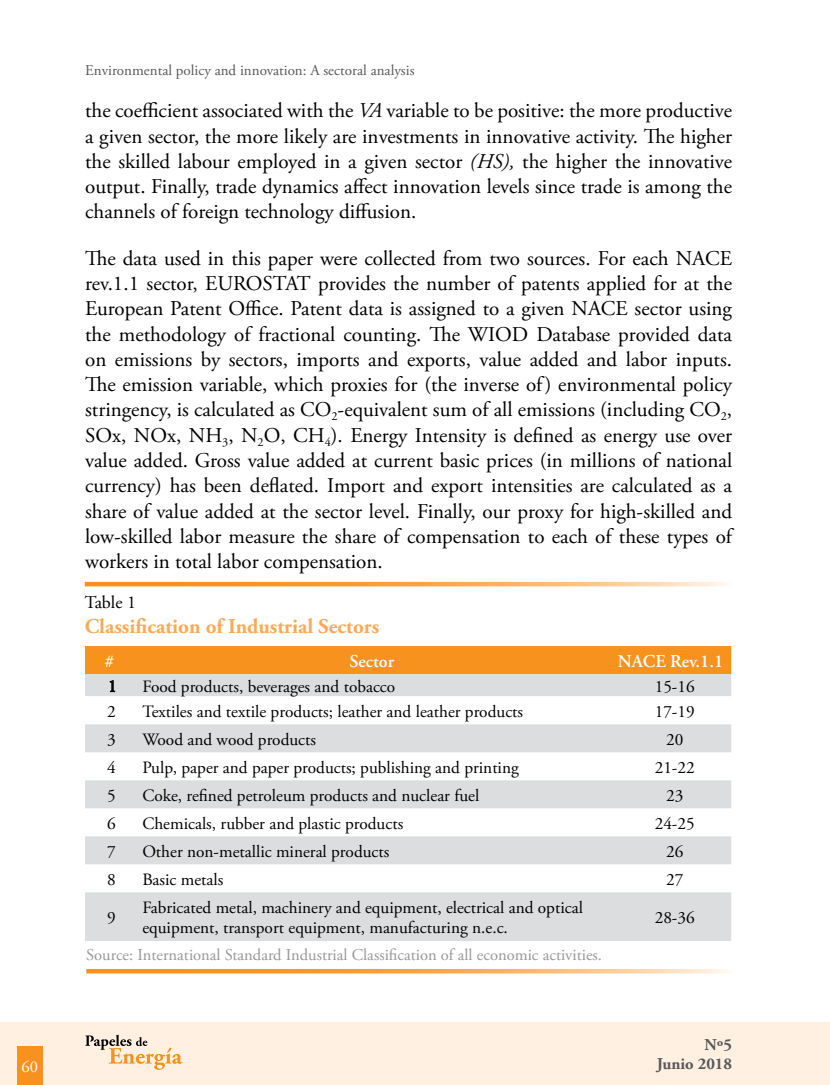
<style>
.page{position:relative;width:830px;height:1085px;background:#fff}
.page>*{position:absolute;margin:0;border:0;box-sizing:border-box;transform-origin:0 0}
.t1{font:21px/25.2px "Adobe Garamond Pro";letter-spacing:-.005em;color:#000;text-align:justify}
.t2{font:700 21px "Adobe Garamond Pro";color:#faaa56}
.t3{font:600 18px "Adobe Garamond Pro";color:#fff}
.t4{font:18px "Adobe Garamond Pro";color:#000}
.t5{font:17.25px/20.7px "Adobe Garamond Pro";color:#000}
.t6{font:16.5px "Adobe Garamond Pro";letter-spacing:-.01em;color:#999898}
.t7{font:700 16.5px "Adobe Garamond Pro";color:#58595b}
.t8{font:16.5px "Adobe Garamond Pro";color:#fff}
.t9{font:15px "Adobe Garamond Pro";color:#58595b}
.s1{font-style:italic}
</style>
<div class="page">
<div style="left:0;top:1021px;width:829px;height:63px;background:#fff0e2"></div>
<svg style="left:85px;top:1034px;width:97px;height:35px"></svg>
<div style="left:17px;top:1046px;width:26px;height:38px;background:#f7921e"></div>
<svg style="left:85px;top:582px;width:644px;height:4px;background:#faad58"></svg>
<svg style="left:85px;top:724px;width:645px;height:216px;fill:#dcddde"></svg>
<svg style="left:85px;top:646px;width:645px;height:50px;background:#ebb272"></svg>
<svg style="left:86px;top:969px;width:644px;height:4px;background:#faad57"></svg>
<p class="t9" style="left:85px;top:62px;width:331px">Environmental policy and innovation: A sectoral analysis</p>
<p class="t1" style="left:85px;top:99px;width:648px">the coefficient associated with the <span class="s1">VA</span> variable to be positive: the more productive a given sector, the more likely are investments in innovative activity. The higher the skilled labour employed in a given sector <span class="s1">(HS),</span> the higher the innovative output. Finally, trade dynamics affect innovation levels since trade is among the channels of foreign technology diffusion.</p>
<p class="t1" style="left:85px;top:246px;width:650px">The data used in this paper were collected from two sources. For each NACE rev.1.1 sector, EUROSTAT provides the number of patents applied for at the European Patent Office. Patent data is assigned to a given NACE sector using the methodology of fractional counting. The WIOD Database provided data on emissions by sectors, imports and exports, value added and labor inputs.<br>The emission variable, which proxies for (the inverse of) environmental policy stringency, is calculated as CO<sub>2</sub>-equivalent sum of all emissions (including CO<sub>2</sub>, SOx, NOx, NH<sub>3</sub>, N<sub>2</sub>O, CH<sub>4</sub>). Energy Intensity is defined as energy use over value added. Gross value added at current basic prices (in millions of national currency) has been deflated. Import and export intensities are calculated as a share of value added at the sector level. Finally, our proxy for high-skilled and low-skilled labor measure the share of compensation to each of these types of workers in total labor compensation.</p>
<p class="t4" style="left:85px;top:591px;width:53px">Table 1</p>
<p class="t2" style="left:85px;top:614px;width:296px">Classification of Industrial Sectors</p>
<p class="t3" style="left:105px;top:650px;width:11px">#</p>
<p class="t3" style="left:349px;top:650px;width:46px">Sector</p>
<p class="t3" style="left:617px;top:650px;width:107px">NACE Rev.1.1</p>
<p class="t5" style="left:108px;top:676px;width:10px">1</p>
<p class="t5" style="left:142px;top:676px;width:254px">Food products, beverages and tobacco</p>
<p class="t5" style="left:654px;top:676px;width:42px">15-16</p>
<p class="t5" style="left:107px;top:701px;width:10px">2</p>
<p class="t5" style="left:142px;top:701px;width:382px">Textiles and textile products; leather and leather products</p>
<p class="t5" style="left:654px;top:701px;width:42px">17-19</p>
<p class="t5" style="left:107px;top:729px;width:10px">3</p>
<p class="t5" style="left:142px;top:729px;width:175px">Wood and wood products</p>
<p class="t5" style="left:665px;top:729px;width:19px">20</p>
<p class="t5" style="left:107px;top:757px;width:10px">4</p>
<p class="t5" style="left:142px;top:757px;width:378px">Pulp, paper and paper products; publishing and printing</p>
<p class="t5" style="left:654px;top:757px;width:42px">21-22</p>
<p class="t5" style="left:107px;top:785px;width:10px">5</p>
<p class="t5" style="left:142px;top:785px;width:338px">Coke, refined petroleum products and nuclear fuel</p>
<p class="t5" style="left:665px;top:785px;width:19px">23</p>
<p class="t5" style="left:107px;top:813px;width:10px">6</p>
<p class="t5" style="left:142px;top:813px;width:262px">Chemicals, rubber and plastic products</p>
<p class="t5" style="left:654px;top:813px;width:42px">24-25</p>
<p class="t5" style="left:107px;top:841px;width:10px">7</p>
<p class="t5" style="left:142px;top:841px;width:248px">Other non-metallic mineral products</p>
<p class="t5" style="left:665px;top:841px;width:19px">26</p>
<p class="t5" style="left:107px;top:869px;width:10px">8</p>
<p class="t5" style="left:142px;top:869px;width:82px">Basic metals</p>
<p class="t5" style="left:665px;top:869px;width:19px">27</p>
<p class="t5" style="left:107px;top:907px;width:10px">9</p>
<p class="t5" style="left:142px;top:897px;width:442px">Fabricated metal, machinery and equipment, electrical and optical equipment, transport equipment, manufacturing n.e.c.</p>
<p class="t5" style="left:654px;top:907px;width:42px">28-36</p>
<p class="t6" style="left:86px;top:945px;width:517px">Source: International Standard Industrial Classification of all economic activities.</p>
<p class="t7" style="left:704px;top:1034px;width:29px">Nº5</p>
<p class="t8" style="left:22px;top:1056px;width:18px">60</p>
<p class="t7" style="left:656px;top:1054px;width:77px">Junio 2018</p>
</div>
